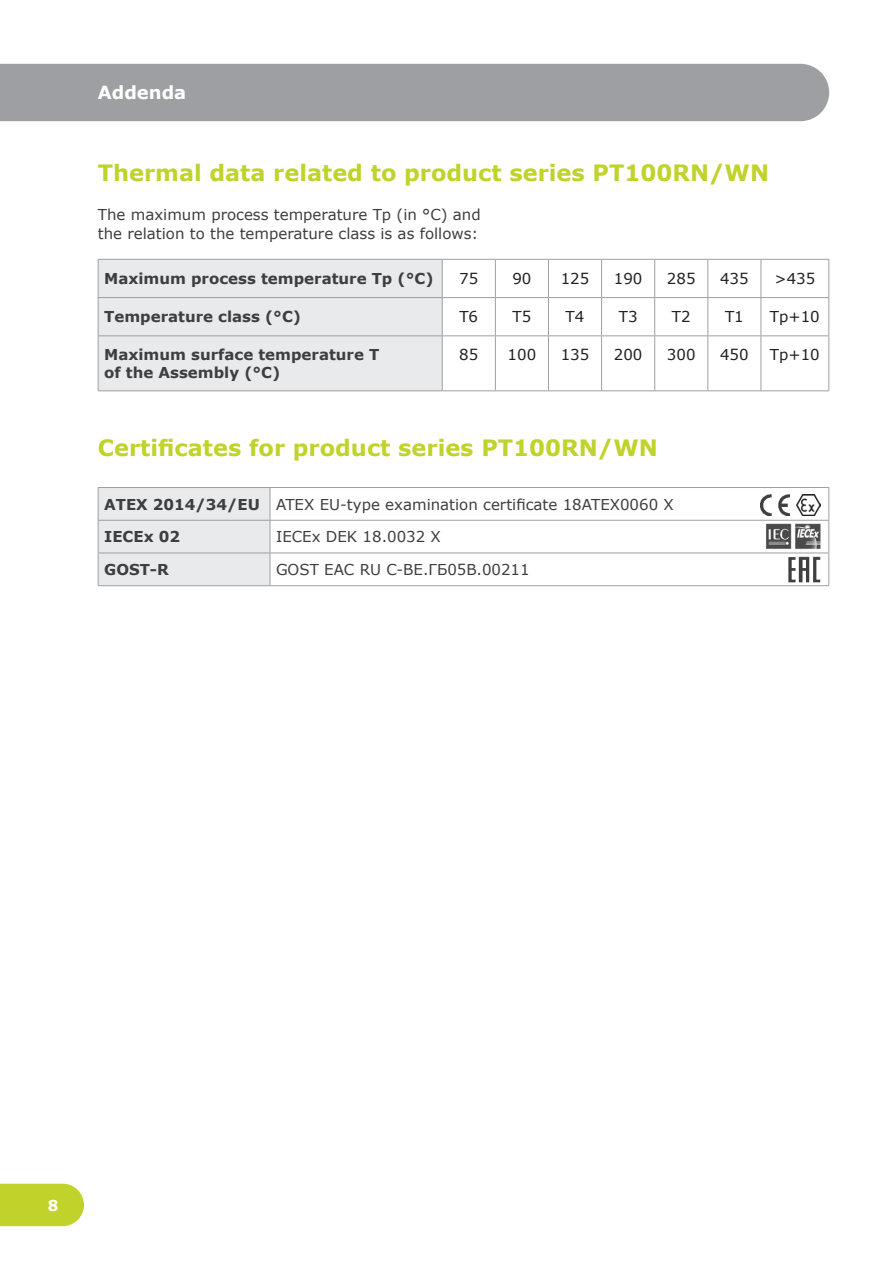
<style>
.page{position:relative;width:893px;height:1263px;background:#fff}
.page>*{position:absolute;margin:0;border:0;box-sizing:border-box;transform-origin:0 0}
.t1{font:700 22.5px "Verdana";color:#c0d32b}
.t2{font:700 18px "Verdana";color:#fff}
.t3{font:15px/19.5px "Verdana";color:#3e3e3f}
.t4{font:700 15px/18px "Verdana";color:#3e3e3f}
.t5{font:15px "Verdana";color:#231f20}
.t6{font:700 15px "Verdana";color:#fff}
.s1{font-weight:700}
</style>
<div class="page">
<div style="left:0;top:1184px;width:84px;height:42px;background:#c0d32b"></div>
<div style="left:0;top:64px;width:829px;height:57px;background:#9d9fa2"></div>
<div style="left:99px;top:260px;width:343px;height:130px;background:#e9eaeb"></div>
<hr style="left:98px;top:259px;width:344px;height:1px;background:#9d9fa2">
<hr style="left:98px;top:260px;width:1px;height:37px;background:#9d9fa2">
<hr style="left:442px;top:259px;width:53px;height:1px;background:#9d9fa2">
<hr style="left:442px;top:260px;width:1px;height:37px;background:#9d9fa2">
<hr style="left:495px;top:259px;width:53px;height:1px;background:#9d9fa2">
<hr style="left:495px;top:260px;width:1px;height:37px;background:#9d9fa2">
<hr style="left:548px;top:259px;width:54px;height:1px;background:#9d9fa2">
<hr style="left:548px;top:260px;width:1px;height:37px;background:#9d9fa2">
<hr style="left:602px;top:259px;width:53px;height:1px;background:#9d9fa2">
<hr style="left:601px;top:260px;width:1px;height:37px;background:#9d9fa2">
<hr style="left:655px;top:259px;width:53px;height:1px;background:#9d9fa2">
<hr style="left:654px;top:260px;width:1px;height:37px;background:#9d9fa2">
<hr style="left:708px;top:259px;width:53px;height:1px;background:#9d9fa2">
<hr style="left:707px;top:260px;width:1px;height:37px;background:#9d9fa2">
<hr style="left:761px;top:259px;width:68px;height:1px;background:#9d9fa2">
<hr style="left:761px;top:260px;width:1px;height:37px;background:#9d9fa2">
<hr style="left:828px;top:260px;width:1px;height:37px;background:#9d9fa2">
<hr style="left:98px;top:297px;width:344px;height:1px;background:#9d9fa2">
<hr style="left:98px;top:298px;width:1px;height:37px;background:#9d9fa2">
<hr style="left:442px;top:297px;width:53px;height:1px;background:#9d9fa2">
<hr style="left:442px;top:298px;width:1px;height:37px;background:#9d9fa2">
<hr style="left:495px;top:297px;width:53px;height:1px;background:#9d9fa2">
<hr style="left:495px;top:298px;width:1px;height:37px;background:#9d9fa2">
<hr style="left:548px;top:297px;width:54px;height:1px;background:#9d9fa2">
<hr style="left:548px;top:298px;width:1px;height:37px;background:#9d9fa2">
<hr style="left:602px;top:297px;width:53px;height:1px;background:#9d9fa2">
<hr style="left:601px;top:298px;width:1px;height:37px;background:#9d9fa2">
<hr style="left:655px;top:297px;width:53px;height:1px;background:#9d9fa2">
<hr style="left:654px;top:298px;width:1px;height:37px;background:#9d9fa2">
<hr style="left:708px;top:297px;width:53px;height:1px;background:#9d9fa2">
<hr style="left:707px;top:298px;width:1px;height:37px;background:#9d9fa2">
<hr style="left:761px;top:297px;width:68px;height:1px;background:#9d9fa2">
<hr style="left:761px;top:298px;width:1px;height:37px;background:#9d9fa2">
<hr style="left:828px;top:298px;width:1px;height:37px;background:#9d9fa2">
<hr style="left:98px;top:335px;width:344px;height:1px;background:#9d9fa2">
<hr style="left:98px;top:336px;width:1px;height:54px;background:#9d9fa2">
<hr style="left:442px;top:335px;width:53px;height:1px;background:#9d9fa2">
<hr style="left:442px;top:336px;width:1px;height:54px;background:#9d9fa2">
<hr style="left:495px;top:335px;width:53px;height:1px;background:#9d9fa2">
<hr style="left:495px;top:336px;width:1px;height:54px;background:#9d9fa2">
<hr style="left:548px;top:335px;width:54px;height:1px;background:#9d9fa2">
<hr style="left:548px;top:336px;width:1px;height:54px;background:#9d9fa2">
<hr style="left:602px;top:335px;width:53px;height:1px;background:#9d9fa2">
<hr style="left:601px;top:336px;width:1px;height:54px;background:#9d9fa2">
<hr style="left:655px;top:335px;width:53px;height:1px;background:#9d9fa2">
<hr style="left:654px;top:336px;width:1px;height:54px;background:#9d9fa2">
<hr style="left:708px;top:335px;width:53px;height:1px;background:#9d9fa2">
<hr style="left:707px;top:336px;width:1px;height:54px;background:#9d9fa2">
<hr style="left:761px;top:335px;width:68px;height:1px;background:#9d9fa2">
<hr style="left:761px;top:336px;width:1px;height:54px;background:#9d9fa2">
<hr style="left:828px;top:336px;width:1px;height:54px;background:#9d9fa2">
<hr style="left:98px;top:390px;width:344px;height:1px;background:#9d9fa2">
<hr style="left:442px;top:390px;width:53px;height:1px;background:#9d9fa2">
<hr style="left:495px;top:390px;width:53px;height:1px;background:#9d9fa2">
<hr style="left:548px;top:390px;width:54px;height:1px;background:#9d9fa2">
<hr style="left:602px;top:390px;width:53px;height:1px;background:#9d9fa2">
<hr style="left:655px;top:390px;width:53px;height:1px;background:#9d9fa2">
<hr style="left:708px;top:390px;width:53px;height:1px;background:#9d9fa2">
<hr style="left:761px;top:390px;width:68px;height:1px;background:#9d9fa2">
<div style="left:99px;top:488px;width:171px;height:97px;background:#e9eaeb"></div>
<hr style="left:98px;top:487px;width:172px;height:1px;background:#9d9fa2">
<hr style="left:98px;top:488px;width:1px;height:32px;background:#9d9fa2">
<hr style="left:270px;top:487px;width:559px;height:1px;background:#9d9fa2">
<hr style="left:270px;top:488px;width:1px;height:32px;background:#9d9fa2">
<hr style="left:828px;top:488px;width:1px;height:32px;background:#9d9fa2">
<hr style="left:98px;top:520px;width:172px;height:1px;background:#9d9fa2">
<hr style="left:98px;top:521px;width:1px;height:32px;background:#9d9fa2">
<hr style="left:270px;top:520px;width:559px;height:1px;background:#9d9fa2">
<hr style="left:270px;top:521px;width:1px;height:32px;background:#9d9fa2">
<hr style="left:828px;top:521px;width:1px;height:32px;background:#9d9fa2">
<hr style="left:98px;top:553px;width:172px;height:1px;background:#9d9fa2">
<hr style="left:98px;top:553px;width:1px;height:32px;background:#9d9fa2">
<hr style="left:270px;top:553px;width:559px;height:1px;background:#9d9fa2">
<hr style="left:270px;top:553px;width:1px;height:32px;background:#9d9fa2">
<hr style="left:828px;top:553px;width:1px;height:32px;background:#9d9fa2">
<hr style="left:98px;top:585px;width:172px;height:1px;background:#9d9fa2">
<hr style="left:270px;top:585px;width:559px;height:1px;background:#9d9fa2">
<img style="left:797px;top:495px;width:24px;height:20px">
<img style="left:761px;top:495px;width:29px;height:20px">
<img style="left:788px;top:557px;width:33px;height:26px">
<img style="left:766px;top:523px;width:55px;height:26px">
<p class="t2" style="left:98px;top:81px;width:90px">Addenda</p>
<h1 class="t1" style="left:98px;top:158px;width:673px">Thermal data related to product series PT100RN/WN</h1>
<p class="t3" style="left:98px;top:205px;width:384px">The maximum process temperature Tp (in °C) and the relation to the temperature class is as follows:</p>
<p class="t4" style="left:104px;top:269px;width:331px">Maximum process temperature Tp (°C)</p>
<p class="t5" style="left:459px;top:269px;width:21px">75</p>
<p class="t5" style="left:512px;top:269px;width:21px">90</p>
<p class="t5" style="left:561px;top:269px;width:30px">125</p>
<p class="t5" style="left:614px;top:269px;width:30px">190</p>
<p class="t5" style="left:667px;top:269px;width:30px">285</p>
<p class="t5" style="left:720px;top:269px;width:30px">435</p>
<p class="t5" style="left:774px;top:269px;width:42px">&gt;435</p>
<p class="t4" style="left:104px;top:307px;width:198px">Temperature class (°C)</p>
<p class="t5" style="left:459px;top:307px;width:20px">T6</p>
<p class="t5" style="left:512px;top:307px;width:20px">T5</p>
<p class="t5" style="left:566px;top:307px;width:20px">T4</p>
<p class="t5" style="left:619px;top:307px;width:20px">T3</p>
<p class="t5" style="left:672px;top:307px;width:20px">T2</p>
<p class="t5" style="left:725px;top:307px;width:20px">T1</p>
<p class="t5" style="left:770px;top:307px;width:51px">Tp+10</p>
<p class="t4" style="left:104px;top:346px;width:277px">Maximum surface temperature T of the Assembly (°C)</p>
<p class="t5" style="left:459px;top:345px;width:21px">85</p>
<p class="t5" style="left:508px;top:345px;width:30px">100</p>
<p class="t5" style="left:561px;top:345px;width:30px">135</p>
<p class="t5" style="left:614px;top:345px;width:30px">200</p>
<p class="t5" style="left:667px;top:345px;width:30px">300</p>
<p class="t5" style="left:720px;top:345px;width:30px">450</p>
<p class="t5" style="left:770px;top:345px;width:51px">Tp+10</p>
<h1 class="t1" style="left:98px;top:433px;width:561px">Certificates for product series PT100RN/WN</h1>
<p class="t3" style="left:104px;top:488px;width:571px;line-height:32.7px"><span class="s1">ATEX 2014/34/EU</span> ATEX EU-type examination certificate 18ATEX0060 X<br><span class="s1">IECEx 02</span></p>
<p class="t3" style="left:276px;top:527px;width:166px">IECEx DEK 18.0032 X</p>
<p class="t4" style="left:104px;top:561px;width:66px">GOST-R</p>
<p class="t3" style="left:276px;top:560px;width:255px">GOST EAC RU C-BE.ГБ05B.00211</p>
<p class="t6" style="left:48px;top:1195px;width:12px">8</p>
</div>
